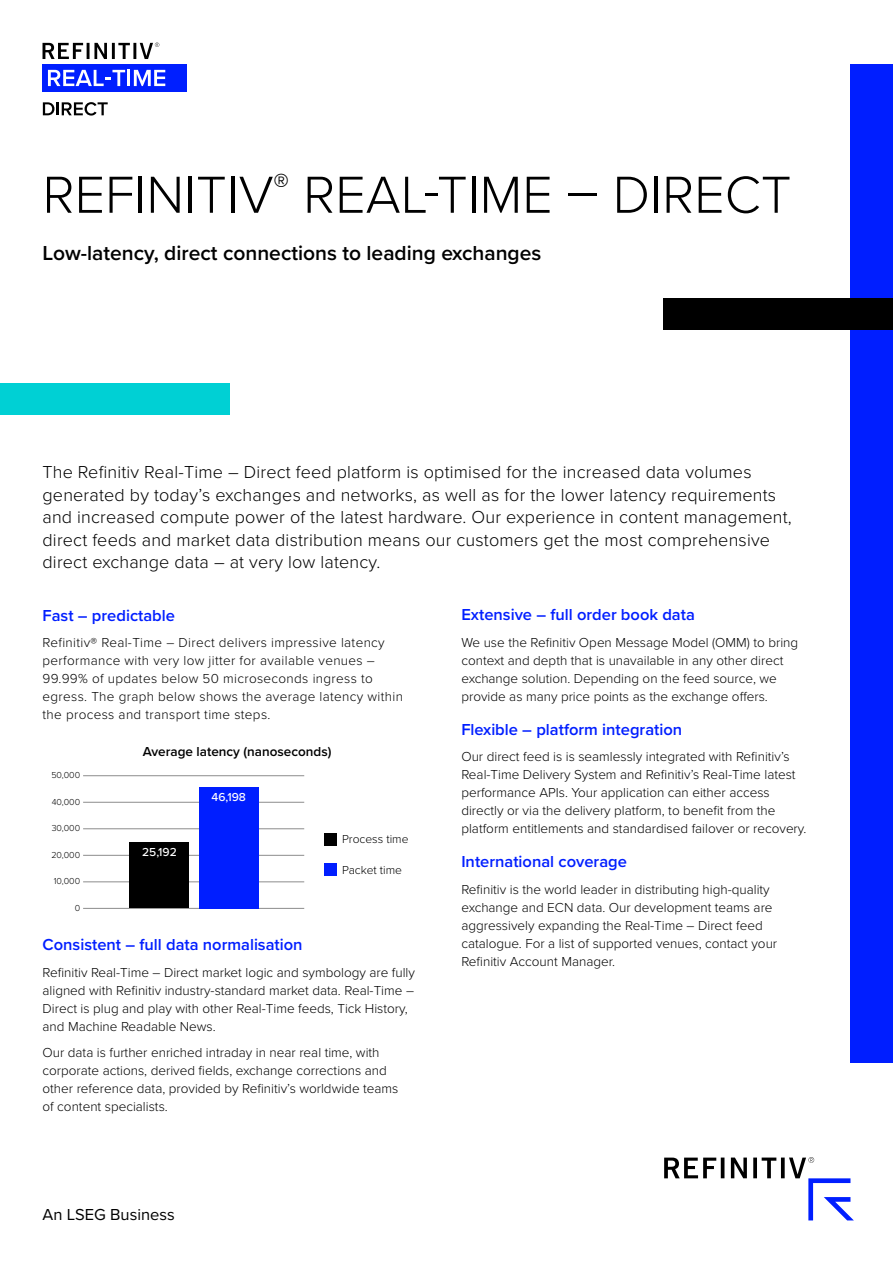
<style>
.page{position:relative;width:893px;height:1263px;background:#fff}
.page>*{position:absolute;margin:0;border:0;box-sizing:border-box;transform-origin:0 0}
.t1{font:300 54px "Proxima Nova";color:#000}
.t2{font:600 21px "Proxima Nova";color:#000}
.t3{font:300 18px/22.5px "Proxima Nova";letter-spacing:.01em;color:#000}
.t4{font:600 16.5px "Proxima Nova";color:#001eff}
.t5{font:16.5px "Proxima Nova";color:#000}
.t6{font:300 13.5px/18px "Proxima Nova";color:#000}
.t7{font:300 13.5px/18px "Proxima Nova";letter-spacing:.025em;color:#000}
.t8{font:600 13.5px "Proxima Nova";color:#000}
.t9{font:300 12px "Proxima Nova";color:#000}
.t10{font:500 12px "Proxima Nova";color:#fff}
.t11{font:300 9px "Proxima Nova";color:#000}
</style>
<div class="page">
<div style="left:850px;top:64px;width:43px;height:999px;background:#001eff"></div>
<div style="left:0;top:383px;width:230px;height:32px;background:#00d0d4"></div>
<div style="left:663px;top:298px;width:230px;height:32px;background:#000"></div>
<div style="left:325px;top:834px;width:12px;height:12px;background:#000"></div>
<div style="left:325px;top:863px;width:12px;height:12px;background:#001eff"></div>
<hr style="left:83px;top:775px;width:221px;height:1px;background:#8c8c8c">
<hr style="left:83px;top:802px;width:221px;height:1px;background:#8c8c8c">
<hr style="left:83px;top:828px;width:221px;height:1px;background:#8c8c8c">
<hr style="left:83px;top:855px;width:221px;height:1px;background:#8c8c8c">
<hr style="left:83px;top:881px;width:221px;height:1px;background:#8c8c8c">
<hr style="left:83px;top:908px;width:221px;height:1px;background:#8c8c8c">
<div style="left:130px;top:842px;width:59px;height:66px;background:#000"></div>
<div style="left:199px;top:787px;width:59px;height:121px;background:#001eff"></div>
<svg style="left:664px;top:1157px;width:190px;height:63px"></svg>
<div style="left:43px;top:64px;width:144px;height:28px;background:#001fff"></div>
<svg style="left:48px;top:70px;width:117px;height:16px"></svg>
<svg style="left:43px;top:102px;width:65px;height:14px"></svg>
<svg style="left:43px;top:43px;width:116px;height:16px"></svg>
<h1 class="t1" style="left:43px;top:154px;width:750px">REFINITIV<sup>®</sup> REAL-TIME – DIRECT</h1>
<h2 class="t2" style="left:43px;top:237px;width:500px">Low-latency, direct connections to leading exchanges</h2>
<p class="t3" style="left:43px;top:460px;width:751px">The Refinitiv Real-Time – Direct feed platform is optimised for the increased data volumes generated by today’s exchanges and networks, as well as for the lower latency requirements and increased compute power of the latest hardware. Our experience in content management, direct feeds and market data distribution means our customers get the most comprehensive direct exchange data – at very low latency.</p>
<p class="t4" style="left:43px;top:603px;width:134px">Fast – predictable</p>
<p class="t7" style="left:43px;top:633px;width:362px">Refinitiv® Real-Time – Direct delivers impressive latency performance with very low jitter for available venues – 99.99% of updates below 50 microseconds ingress to egress. The graph below shows the average latency within the process and transport time steps.</p>
<p class="t11" style="left:51px;top:768px;width:30px">50,000</p>
<p class="t11" style="left:52px;top:795px;width:30px">40,000</p>
<p class="t11" style="left:52px;top:821px;width:30px">30,000</p>
<p class="t11" style="left:51px;top:848px;width:30px">20,000</p>
<p class="t11" style="left:54px;top:874px;width:28px">10,000</p>
<p class="t11" style="left:75px;top:901px;width:7px">0</p>
<p class="t8" style="left:143px;top:741px;width:190px">Average latency (nanoseconds)</p>
<p class="t10" style="left:142px;top:843px;width:36px">25,192</p>
<p class="t10" style="left:212px;top:787px;width:36px">46,198</p>
<p class="t9" style="left:342px;top:830px;width:68px">Process time</p>
<p class="t9" style="left:342px;top:861px;width:61px">Packet time</p>
<p class="t4" style="left:43px;top:932px;width:262px">Consistent – full data normalisation</p>
<p class="t6" style="left:43px;top:962px;width:374px">Refinitiv Real-Time – Direct market logic and symbology are fully aligned with Refinitiv industry-standard market data. Real-Time – Direct is plug and play with other Real-Time feeds, Tick History, and Machine Readable News.</p>
<p class="t6" style="left:43px;top:1043px;width:357px">Our data is further enriched intraday in near real time, with corporate actions, derived fields, exchange corrections and other reference data, provided by Refinitiv’s worldwide teams of content specialists.</p>
<p class="t5" style="left:43px;top:1203px;width:134px">An LSEG Business</p>
<p class="t4" style="left:461px;top:603px;width:235px">Extensive – full order book data</p>
<p class="t6" style="left:461px;top:633px;width:338px">We use the Refinitiv Open Message Model (OMM) to bring context and depth that is unavailable in any other direct exchange solution. Depending on the feed source, we provide as many price points as the exchange offers.</p>
<p class="t4" style="left:461px;top:717px;width:222px">Flexible – platform integration</p>
<p class="t6" style="left:461px;top:747px;width:347px">Our direct feed is is seamlessly integrated with Refinitiv’s Real-Time Delivery System and Refinitiv’s Real-Time latest performance APIs. Your application can either access directly or via the delivery platform, to benefit from the platform entitlements and standardised failover or recovery.</p>
<p class="t4" style="left:461px;top:849px;width:167px">International coverage</p>
<p class="t6" style="left:461px;top:879px;width:317px">Refinitiv is the world leader in distributing high-quality exchange and ECN data. Our development teams are aggressively expanding the Real-Time – Direct feed catalogue. For a list of supported venues, contact your Refinitiv Account Manager.</p>
</div>
